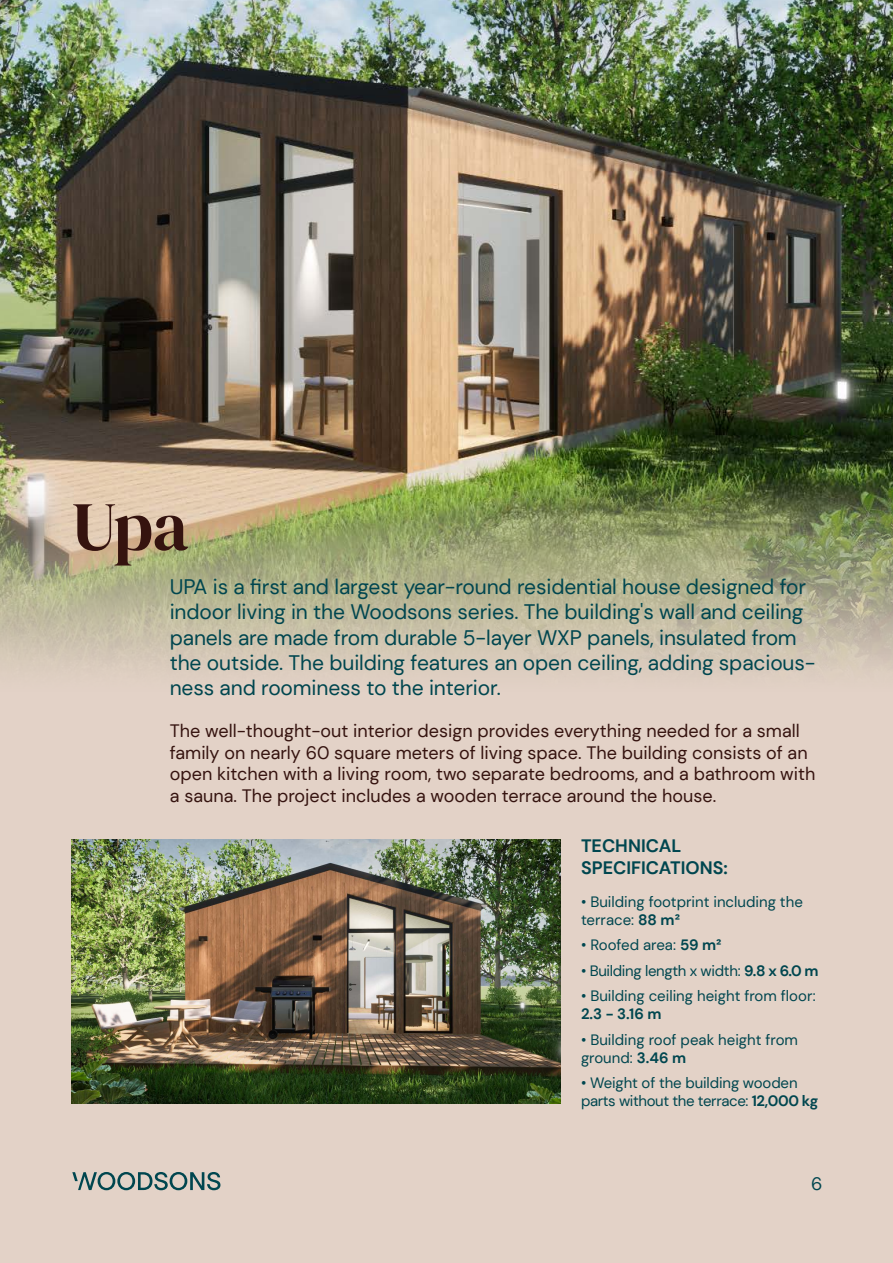
<style>
.page{position:relative;width:893px;height:1263px;background:#fff}
.page>*{position:absolute;margin:0;border:0;box-sizing:border-box;transform-origin:0 0}
.t1{font:68.85px "DM Serif Display";color:#35130f}
.t2{font:21px/25.2px "DM Sans";letter-spacing:-.005em;color:#00464f}
.t3{font:18px/21.6px "DM Sans";color:#35130f}
.t4{font:700 18px/21.6px "DM Sans";color:#00464f}
.t5{font:18px "DM Sans";color:#00464f}
.t6{font:15px/18px "DM Sans";color:#00464f}
.t7{font:15px/18px "DM Sans";letter-spacing:-.025em;color:#00464f}
.t8{font:15px "DM Sans";letter-spacing:-.02em;color:#00464f}
.t9{font:700 15px "DM Sans";color:#00464f}
.s1{font-weight:700}
</style>
<div class="page">
<div style="left:0;top:592px;width:893px;height:671px;background:#e3d2c7"></div>
<img style="left:0;top:0;width:893px;height:476px">
<svg style="left:72px;top:1172px;width:148px;height:18px"></svg>
<img style="left:71px;top:839px;width:489px;height:264px">
<img style="left:0;top:476px;width:893px;height:196px">
<h1 class="t1" style="left:72px;top:487px;width:118px">Upa</h1>
<p class="t2" style="left:170px;top:574px;width:647px">UPA is a first and largest year-round residential house designed for indoor living in the Woodsons series. The building's wall and ceiling panels are made from durable 5-layer WXP panels, insulated from the outside. The building features an open ceiling, adding spacious&shy;ness and roominess to the interior.</p>
<p class="t3" style="left:170px;top:720px;width:647px">The well-thought-out interior design provides everything needed for a small family on nearly 60 square meters of living space. The building consists of an open kitchen with a living room, two separate bedrooms, and a bathroom with a sauna. The project includes a wooden terrace around the house.</p>
<p class="t4" style="left:581px;top:835px;width:148px">TECHNICAL<br>SPECIFICATIONS:</p>
<p class="t6" style="left:581px;top:892px;width:223px">• Building footprint including the terrace: <span class="s1">88 m²</span></p>
<p class="t6" style="left:581px;top:936px;width:142px">• Roofed area: <span class="s1">59 m²</span></p>
<p class="t8" style="left:581px;top:961px;width:239px">• Building length x width: <span class="s1">9.8 x 6.0 m</span></p>
<p class="t6" style="left:581px;top:987px;width:236px">• Building ceiling height from floor:</p>
<p class="t9" style="left:581px;top:1004px;width:82px">2.3 - 3.16 m</p>
<p class="t6" style="left:581px;top:1030px;width:219px">• Building roof peak height from ground: <span class="s1">3.46 m</span></p>
<p class="t7" style="left:581px;top:1074px;width:239px">• Weight of the building wooden parts without the terrace: <span class="s1">12,000 kg</span></p>
<p class="t5" style="left:811px;top:1173px;width:13px">6</p>
</div>
